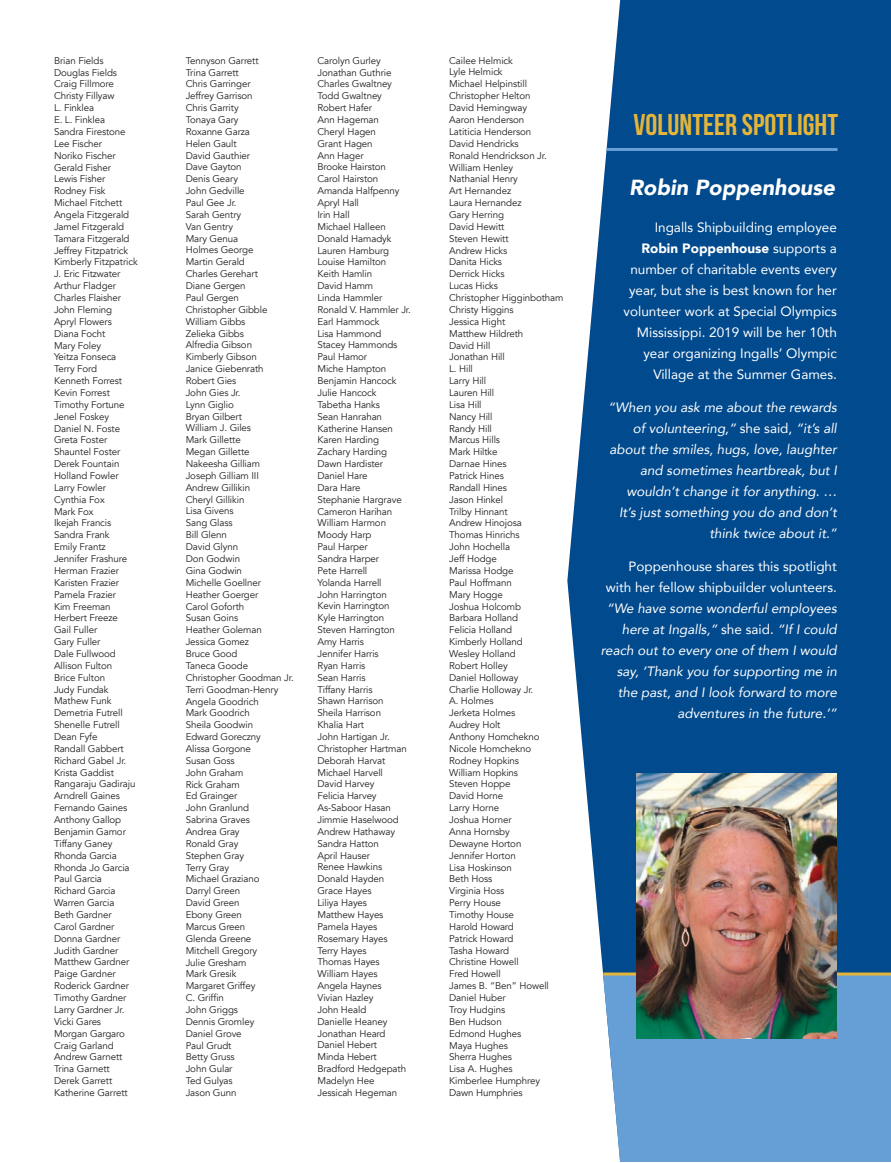
<style>
.page{position:relative;width:891px;height:1163px;background:#fff}
.page>*{position:absolute;margin:0;border:0;box-sizing:border-box;transform-origin:0 0}
.t1{font:30px "Bebas Neue";color:#e5b53a}
.t2{font:italic 900 21.75px "Avenir";color:#fff}
.t3{font:italic 13.5px/21px "Avenir";color:#fff;text-align:right}
.t4{font:13.5px/21px "Avenir";color:#fff;text-align:right}
.t5{font:9.75px/11.9px "Avenir";letter-spacing:-.01em;color:#231f20}
.s1{font-weight:900}
.s2{font-style:normal}
</style>
<div class="page">
<svg style="left:567px;top:0;width:323px;height:973px;background:#135795"></svg>
<div style="left:603px;top:975px;width:287px;height:186px;background:#669fd5"></div>
<hr style="left:606px;top:148px;width:231px;height:3px;background:#669fd5">
<hr style="left:603px;top:972px;width:287px;height:3px;background:#e5b53a">
<img style="left:636px;top:773px;width:200px;height:264px">
<p class="t5" style="left:54px;top:55px;width:85px">Brian Fields<br>Douglas Fields<br>Craig Fillmore<br>Christy Fillyaw<br>L. Finklea<br>E. L. Finklea<br>Sandra Firestone<br>Lee Fischer<br>Noriko Fischer<br>Gerald Fisher<br>Lewis Fisher<br>Rodney Fisk<br>Michael Fitchett<br>Angela Fitzgerald<br>Jamel Fitzgerald<br>Tamara Fitzgerald<br>Jeffrey Fitzpatrick<br>Kimberly Fitzpatrick<br>J. Eric Fitzwater<br>Arthur Fladger<br>Charles Flaisher<br>John Fleming<br>Apryl Flowers<br>Diana Focht<br>Mary Foley<br>Yeitza Fonseca<br>Terry Ford<br>Kenneth Forrest<br>Kevin Forrest<br>Timothy Fortune<br>Jenel Foskey<br>Daniel N. Foste<br>Greta Foster<br>Shauntel Foster<br>Derek Fountain<br>Holland Fowler<br>Larry Fowler<br>Cynthia Fox<br>Mark Fox<br>Ikejah Francis<br>Sandra Frank<br>Emily Frantz<br>Jennifer Frashure<br>Herman Frazier<br>Karisten Frazier<br>Pamela Frazier<br>Kim Freeman<br>Herbert Freeze<br>Gail Fuller<br>Gary Fuller<br>Dale Fullwood<br>Allison Fulton<br>Brice Fulton<br>Judy Fundak<br>Mathew Funk<br>Demetria Futrell<br>Shenelle Futrell<br>Dean Fyfe<br>Randall Gabbert<br>Richard Gabel Jr.<br>Krista Gaddist<br>Rangaraju Gadiraju<br>Arndrell Gaines<br>Fernando Gaines<br>Anthony Gallop<br>Benjamin Gamor<br>Tiffany Ganey<br>Rhonda Garcia<br>Rhonda Jo Garcia<br>Paul Garcia<br>Richard Garcia<br>Warren Garcia<br>Beth Gardner<br>Carol Gardner<br>Donna Gardner<br>Judith Gardner<br>Matthew Gardner<br>Paige Gardner<br>Roderick Gardner<br>Timothy Gardner<br>Larry Gardner Jr.<br>Vicki Gares<br>Morgan Gargaro<br>Craig Garland<br>Andrew Garnett<br>Trina Garnett<br>Derek Garrett<br>Katherine Garrett</p>
<p class="t5" style="left:186px;top:55px;width:109px">Tennyson Garrett<br>Trina Garrett<br>Chris Garringer<br>Jeffrey Garrison<br>Chris Garrity<br>Tonaya Gary<br>Roxanne Garza<br>Helen Gault<br>David Gauthier<br>Dave Gayton<br>Denis Geary<br>John Gedville<br>Paul Gee Jr.<br>Sarah Gentry<br>Van Gentry<br>Mary Genua<br>Holmes George<br>Martin Gerald<br>Charles Gerehart<br>Diane Gergen<br>Paul Gergen<br>Christopher Gibble<br>William Gibbs<br>Zelieka Gibbs<br>Alfredia Gibson<br>Kimberly Gibson<br>Janice Giebenrath<br>Robert Gies<br>John Gies Jr.<br>Lynn Giglio<br>Bryan Gilbert<br>William J. Giles<br>Mark Gillette<br>Megan Gillette<br>Nakeesha Gilliam<br>Joseph Gilliam III<br>Andrew Gillikin<br>Cheryl Gillikin<br>Lisa Givens<br>Sang Glass<br>Bill Glenn<br>David Glynn<br>Don Godwin<br>Gina Godwin<br>Michelle Goellner<br>Heather Goerger<br>Carol Goforth<br>Susan Goins<br>Heather Goleman<br>Jessica Gomez<br>Bruce Good<br>Taneca Goode<br>Christopher Goodman Jr.<br>Terri Goodman-Henry<br>Angela Goodrich<br>Mark Goodrich<br>Sheila Goodwin<br>Edward Goreczny<br>Alissa Gorgone<br>Susan Goss<br>John Graham<br>Rick Graham<br>Ed Grainger<br>John Granlund<br>Sabrina Graves<br>Andrea Gray<br>Ronald Gray<br>Stephen Gray<br>Terry Gray<br>Michael Graziano<br>Darryl Green<br>David Green<br>Ebony Green<br>Marcus Green<br>Glenda Greene<br>Mitchell Gregory<br>Julie Gresham<br>Mark Gresik<br>Margaret Griffey</p>
<p class="t5" style="left:186px;top:1003px;width:70px">John Griggs<br>Dennis Gromley<br>Daniel Grove<br>Paul Grudt<br>Betty Gruss<br>John Gular<br>Ted Gulyas<br>Jason Gunn</p>
<p class="t5" style="left:317px;top:55px;width:95px">Carolyn Gurley<br>Jonathan Guthrie<br>Charles Gwaltney<br>Todd Gwaltney<br>Robert Hafer<br>Ann Hageman<br>Cheryl Hagen<br>Grant Hagen<br>Ann Hager<br>Brooke Hairston<br>Carol Hairston<br>Amanda Halfpenny<br>Apryl Hall<br>Irin Hall<br>Michael Halleen<br>Donald Hamadyk<br>Lauren Hamburg<br>Louise Hamilton<br>Keith Hamlin<br>David Hamm<br>Linda Hammler<br>Ronald V. Hammler Jr.<br>Earl Hammock<br>Lisa Hammond<br>Stacey Hammonds<br>Paul Hamor<br>Miche Hampton<br>Benjamin Hancock<br>Julie Hancock<br>Tabetha Hanks<br>Sean Hanrahan<br>Katherine Hansen<br>Karen Harding<br>Zachary Harding<br>Dawn Hardister<br>Daniel Hare<br>Dara Hare<br>Stephanie Hargrave<br>Cameron Harihan<br>William Harmon<br>Moody Harp<br>Paul Harper<br>Sandra Harper<br>Pete Harrell<br>Yolanda Harrell<br>John Harrington<br>Kevin Harrington<br>Kyle Harrington<br>Steven Harrington<br>Amy Harris<br>Jennifer Harris<br>Ryan Harris<br>Sean Harris<br>Tiffany Harris<br>Shawn Harrison<br>Sheila Harrison<br>Khalia Hart<br>John Hartigan Jr.<br>Christopher Hartman<br>Deborah Harvat<br>Michael Harvell<br>David Harvey<br>Felicia Harvey<br>As-Saboor Hasan<br>Jimmie Haselwood<br>Andrew Hathaway<br>Sandra Hatton<br>April Hauser<br>Renee Hawkins<br>Donald Hayden<br>Grace Hayes<br>Liliya Hayes<br>Matthew Hayes<br>Pamela Hayes<br>Rosemary Hayes<br>Terry Hayes<br>Thomas Hayes<br>William Hayes<br>Angela Haynes<br>Vivian Hazley<br>John Heald<br>Danielle Heaney<br>Jonathan Heard<br>Daniel Hebert<br>Minda Hebert<br>Bradford Hedgepath<br>Madelyn Hee<br>Jessicah Hegeman</p>
<p class="t5" style="left:449px;top:55px;width:116px">Cailee Helmick<br>Lyle Helmick<br>Michael Helpinstill<br>Christopher Helton<br>David Hemingway<br>Aaron Henderson<br>Latiticia Henderson<br>David Hendricks<br>Ronald Hendrickson Jr.<br>William Henley<br>Nathanial Henry<br>Art Hernandez<br>Laura Hernandez<br>Gary Herring<br>David Hewitt<br>Steven Hewitt<br>Andrew Hicks<br>Danita Hicks<br>Derrick Hicks<br>Lucas Hicks<br>Christopher Higginbotham<br>Christy Higgins<br>Jessica Hight<br>Matthew Hildreth<br>David Hill<br>Jonathan Hill<br>L. Hill<br>Larry Hill<br>Lauren Hill<br>Lisa Hill<br>Nancy Hill<br>Randy Hill<br>Marcus Hills<br>Mark Hiltke<br>Darnae Hines<br>Patrick Hines<br>Randall Hines<br>Jason Hinkel<br>Trilby Hinnant<br>Andrew Hinojosa<br>Thomas Hinrichs<br>John Hochella<br>Jeff Hodge<br>Marissa Hodge<br>Paul Hoffmann<br>Mary Hogge<br>Joshua Holcomb<br>Barbara Holland<br>Felicia Holland<br>Kimberly Holland<br>Wesley Holland<br>Robert Holley<br>Daniel Holloway<br>Charlie Holloway Jr.<br>A. Holmes<br>Jerketa Holmes<br>Audrey Holt<br>Anthony Homchekno<br>Nicole Homchekno<br>Rodney Hopkins<br>William Hopkins<br>Steven Hoppe<br>David Horne<br>Larry Horne<br>Joshua Horner<br>Anna Hornsby<br>Dewayne Horton<br>Jennifer Horton<br>Lisa Hoskinson<br>Beth Hoss<br>Virginia Hoss<br>Perry House<br>Timothy House<br>Harold Howard<br>Patrick Howard<br>Tasha Howard<br>Christine Howell<br>Fred Howell<br>James B. “Ben” Howell<br>Daniel Huber<br>Troy Hudgins<br>Ben Hudson<br>Edmond Hughes<br>Maya Hughes<br>Sherra Hughes<br>Lisa A. Hughes<br>Kimberlee Humphrey<br>Dawn Humphries</p>
<h1 class="t1" style="left:633px;top:107px;width:206px">VOLUNTEER SPOTLIGHT</h1>
<h2 class="t2" style="left:629px;top:173px;width:207px">Robin Poppenhouse</h2>
<p class="t4" style="left:623px;top:217px;width:215px">Ingalls Shipbuilding employee<br><span class="s1">Robin Poppenhouse</span> supports a number of charitable events every year, but she is best known for her volunteer work at Special Olympics<br>Mississippi. 2019 will be her 10th year organizing Ingalls’ Olympic<br>Village at the Summer Games.</p>
<h3 class="t3" style="left:608px;top:397px;width:230px">“When you ask me about the rewards of volunteering,” <span class="s2">she said,</span> “it’s all about the smiles, hugs, love, laughter and sometimes heartbreak, but I wouldn’t change it for anything. … It’s just something you do and don’t think twice about it.”</h3>
<h3 class="t4" style="left:605px;top:556px;width:232px">Poppenhouse shares this spotlight with her fellow shipbuilder volunteers.</h3>
<h3 class="t3" style="left:600px;top:598px;width:237px">“We have some wonderful employees here at Ingalls,” <span class="s2">she said.</span> “If I could reach out to every one of them I would say, ‘Thank you for supporting me in the past, and I look forward to more adventures in the future.’”</h3>
</div>
